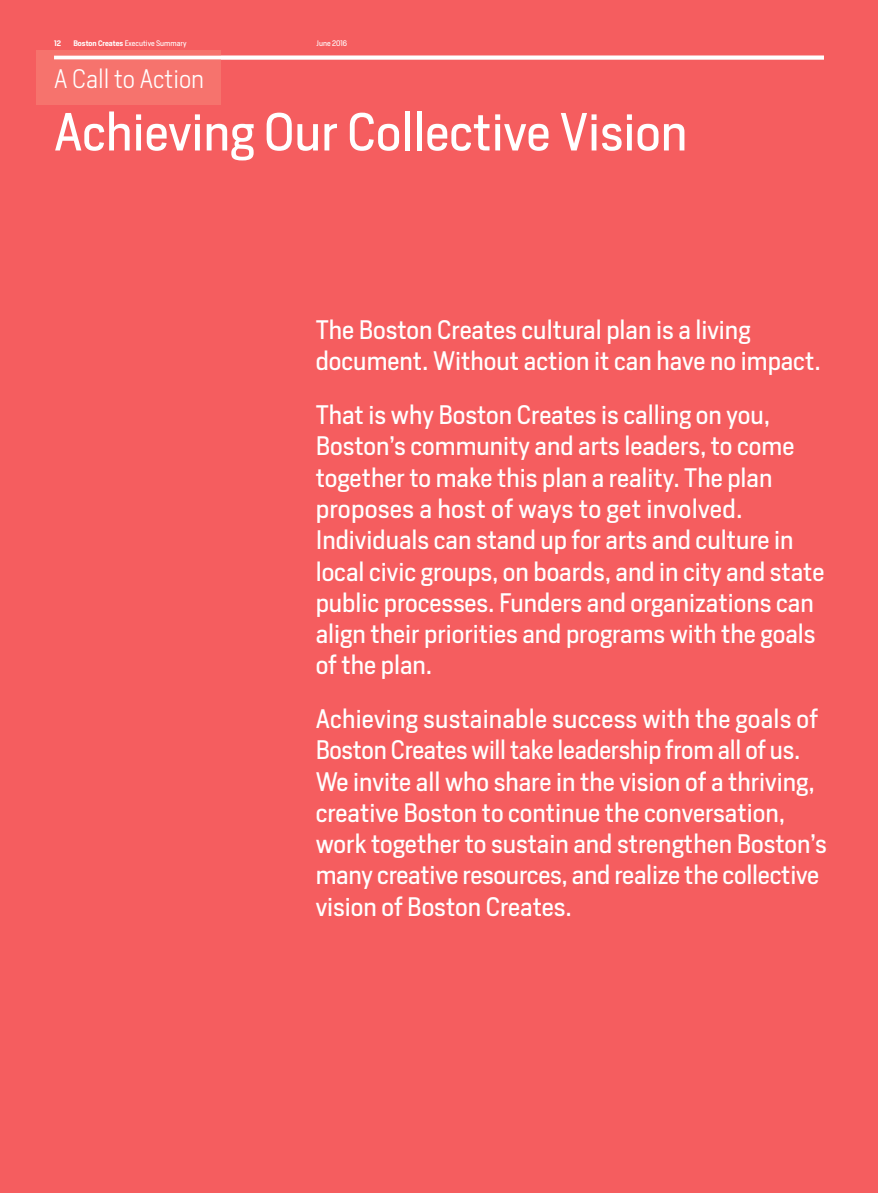
<style>
.page{position:relative;width:878px;height:1193px;background:#fff}
.page>*{position:absolute;margin:0;border:0;box-sizing:border-box;transform-origin:0 0}
.t1{font:50px "Heron Sans";color:#fff}
.t2{font:25px/31.2px "Heron Sans";color:#fff}
.t3{font:300 25px "Heron Sans";color:#fff}
.t4{font:7.5px "Heron Sans";color:#fff}
.t5{font:600 7.5px "Heron Sans";color:#fff}
.s1{font-weight:600}
</style>
<div class="page">
<div style="left:0;top:0;width:878px;height:1192px;background:#f55d5f"></div>
<div style="left:37px;top:50px;width:184px;height:55px;background:#f6736d"></div>
<hr style="left:54px;top:56px;width:769px;height:3px;background:#fff">
<p class="t5" style="left:54px;top:38px;width:8px">12</p>
<p class="t4" style="left:73px;top:38px;width:115px"><span class="s1">Boston Creates</span> Executive Summary</p>
<p class="t4" style="left:316px;top:38px;width:32px">June 2016</p>
<p class="t3" style="left:54px;top:63px;width:152px">A Call to Action</p>
<h1 class="t1" style="left:54px;top:100px;width:634px">Achieving Our Collective Vision</h1>
<p class="t2" style="left:315px;top:314px;width:506px">The Boston Creates cultural plan is a living document. Without action it can have no impact.</p>
<p class="t2" style="left:315px;top:399px;width:510px">That is why Boston Creates is calling on you, Boston’s community and arts leaders, to come together to make this plan a reality. The plan proposes a host of ways to get involved.<br>Individuals can stand up for arts and culture in local civic groups, on boards, and in city and state public processes. Funders and organizations can align their priorities and programs with the goals of the plan.</p>
<p class="t2" style="left:315px;top:703px;width:513px">Achieving sustainable success with the goals of Boston Creates will take leadership from all of us.<br>We invite all who share in the vision of a thriving, creative Boston to continue the conversation, work together to sustain and strengthen Boston’s many creative resources, and realize the collective vision of Boston Creates.</p>
</div>
